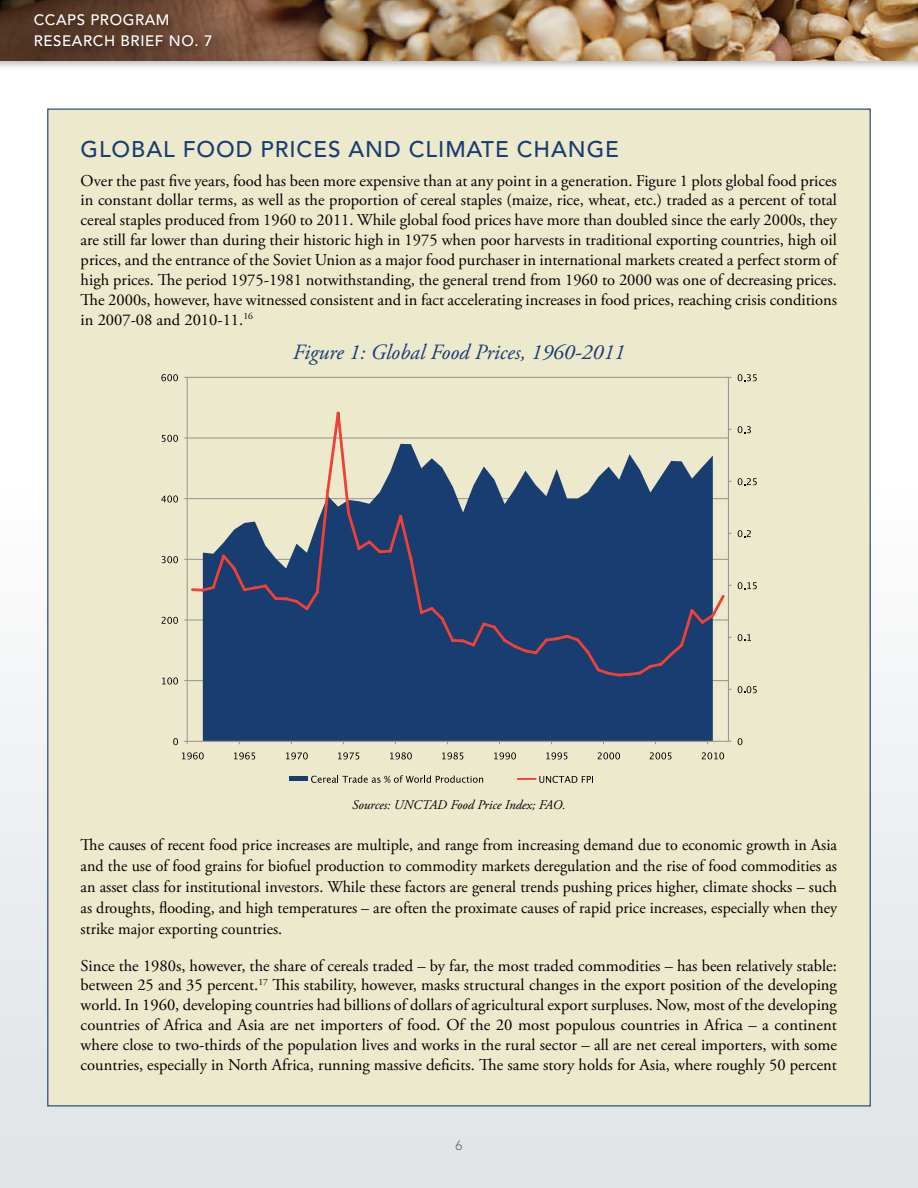
<style>
.page{position:relative;width:918px;height:1188px;background:#fff}
.page>*{position:absolute;margin:0;border:0;box-sizing:border-box;transform-origin:0 0}
.subs{font:500 22.5px "Avenir LT Std";letter-spacing:.04em;color:#183d71}
.t1{font:italic 21.75px "Adobe Garamond Pro";color:#183d71}
.body{font:16.5px/19.8px "Adobe Garamond Pro";color:#000;text-align:justify}
.t2{font:500 15px/21px "Avenir LT Std";letter-spacing:.04em;color:#fff}
.t3{font:13.5px "Avenir LT Std";color:#6a747b}
.t4{font:italic 13.2px "Adobe Garamond Pro";color:#000}
</style>
<div class="page">
<div style="left:0;top:486px;width:918px;height:702px;background:linear-gradient(to bottom,#fdfdfd,#dde2e5)"></div>
<div style="left:0;top:0;width:918px;height:72px;background:#000;opacity:.3"></div>
<img style="left:0;top:0;width:918px;height:60px">
<div style="left:31px;top:10px;width:191px;height:49px;background:#000;opacity:.5"></div>
<div style="left:47px;top:109px;width:824px;height:997px;background:#ede9cd;border:1px solid #183d71"></div>
<hr style="left:187px;top:680px;width:541px;height:1px;background:#939292">
<hr style="left:187px;top:620px;width:541px;height:1px;background:#939292">
<hr style="left:187px;top:559px;width:541px;height:1px;background:#939292">
<hr style="left:187px;top:498px;width:541px;height:1px;background:#939292">
<hr style="left:187px;top:438px;width:541px;height:1px;background:#939292">
<hr style="left:187px;top:377px;width:541px;height:1px;background:#939292">
<div style="left:203px;top:678px;width:510px;height:63px;background:#183d70"></div>
<hr style="left:728px;top:377px;width:1px;height:364px;background:#939292">
<hr style="left:187px;top:377px;width:1px;height:364px;background:#939292">
<hr style="left:187px;top:741px;width:541px;height:1px;background:#939292">
<svg style="left:189px;top:411px;width:538px;height:267px"></svg>
<svg style="left:738px;top:738px;width:4px;height:7px"></svg>
<svg style="left:738px;top:686px;width:19px;height:7px"></svg>
<svg style="left:738px;top:634px;width:13px;height:7px"></svg>
<svg style="left:738px;top:582px;width:19px;height:7px"></svg>
<svg style="left:738px;top:530px;width:13px;height:7px"></svg>
<svg style="left:738px;top:478px;width:19px;height:7px"></svg>
<svg style="left:738px;top:426px;width:13px;height:7px"></svg>
<svg style="left:738px;top:374px;width:19px;height:7px"></svg>
<svg style="left:173px;top:738px;width:5px;height:7px"></svg>
<svg style="left:162px;top:677px;width:16px;height:8px"></svg>
<svg style="left:162px;top:617px;width:16px;height:7px"></svg>
<svg style="left:162px;top:556px;width:16px;height:7px"></svg>
<svg style="left:161px;top:495px;width:17px;height:8px"></svg>
<svg style="left:162px;top:435px;width:16px;height:7px"></svg>
<svg style="left:161px;top:374px;width:17px;height:7px"></svg>
<svg style="left:182px;top:752px;width:22px;height:7px"></svg>
<svg style="left:234px;top:752px;width:21px;height:7px"></svg>
<svg style="left:286px;top:752px;width:22px;height:7px"></svg>
<svg style="left:338px;top:752px;width:21px;height:7px"></svg>
<svg style="left:390px;top:752px;width:22px;height:7px"></svg>
<svg style="left:442px;top:752px;width:21px;height:7px"></svg>
<svg style="left:494px;top:752px;width:22px;height:7px"></svg>
<svg style="left:546px;top:752px;width:21px;height:7px"></svg>
<svg style="left:598px;top:752px;width:22px;height:7px"></svg>
<svg style="left:650px;top:752px;width:22px;height:7px"></svg>
<svg style="left:702px;top:752px;width:22px;height:7px"></svg>
<div style="left:290px;top:776px;width:18px;height:5px;background:#183d70"></div>
<svg style="left:311px;top:775px;width:172px;height:8px"></svg>
<svg style="left:518px;top:776px;width:75px;height:7px"></svg>
<p class="t2" style="left:34px;top:10px;width:180px">CCAPS PROGRAM<br>RESEARCH BRIEF NO. 7</p>
<p class="subs" style="left:81px;top:136px;width:540px">GLOBAL FOOD PRICES AND CLIMATE CHANGE</p>
<p class="body" style="left:81px;top:171px;width:758px">Over the past five years, food has been more expensive than at any point in a generation. Figure 1 plots global food prices in constant dollar terms, as well as the proportion of cereal staples (maize, rice, wheat, etc.) traded as a percent of total cereal staples produced from 1960 to 2011. While global food prices have more than doubled since the early 2000s, they are still far lower than during their historic high in 1975 when poor harvests in traditional exporting countries, high oil prices, and the entrance of the Soviet Union as a major food purchaser in international markets created a perfect storm of high prices. The period 1975-1981 notwithstanding, the general trend from 1960 to 2000 was one of decreasing prices.<br>The 2000s, however, have witnessed consistent and in fact accelerating increases in food prices, reaching crisis conditions in 2007-08 and 2010-11.<sup>16</sup></p>
<p class="t1" style="left:293px;top:339px;width:334px">Figure 1: Global Food Prices, 1960-2011</p>
<p class="t4" style="left:352px;top:797px;width:215px">Sources: UNCTAD Food Price Index; FAO.</p>
<p class="body" style="left:81px;top:835px;width:758px;line-height:21px">The causes of recent food price increases are multiple, and range from increasing demand due to economic growth in Asia and the use of food grains for biofuel production to commodity markets deregulation and the rise of food commodities as an asset class for institutional investors. While these factors are general trends pushing prices higher, climate shocks – such as droughts, flooding, and high temperatures – are often the proximate causes of rapid price increases, especially when they strike major exporting countries.</p>
<p class="body" style="left:81px;top:956px;width:758px">Since the 1980s, however, the share of cereals traded – by far, the most traded commodities – has been relatively stable: between 25 and 35 percent.<sup>17</sup> This stability, however, masks structural changes in the export position of the developing world. In 1960, developing countries had billions of dollars of agricultural export surpluses. Now, most of the developing countries of Africa and Asia are net importers of food. Of the 20 most populous countries in Africa – a continent where close to two-thirds of the population lives and works in the rural sector – all are net cereal importers, with some countries, especially in North Africa, running massive deficits. The same story holds for Asia, where roughly 50 percent</p>
<p class="t3" style="left:455px;top:1137px;width:9px">6</p>
</div>
